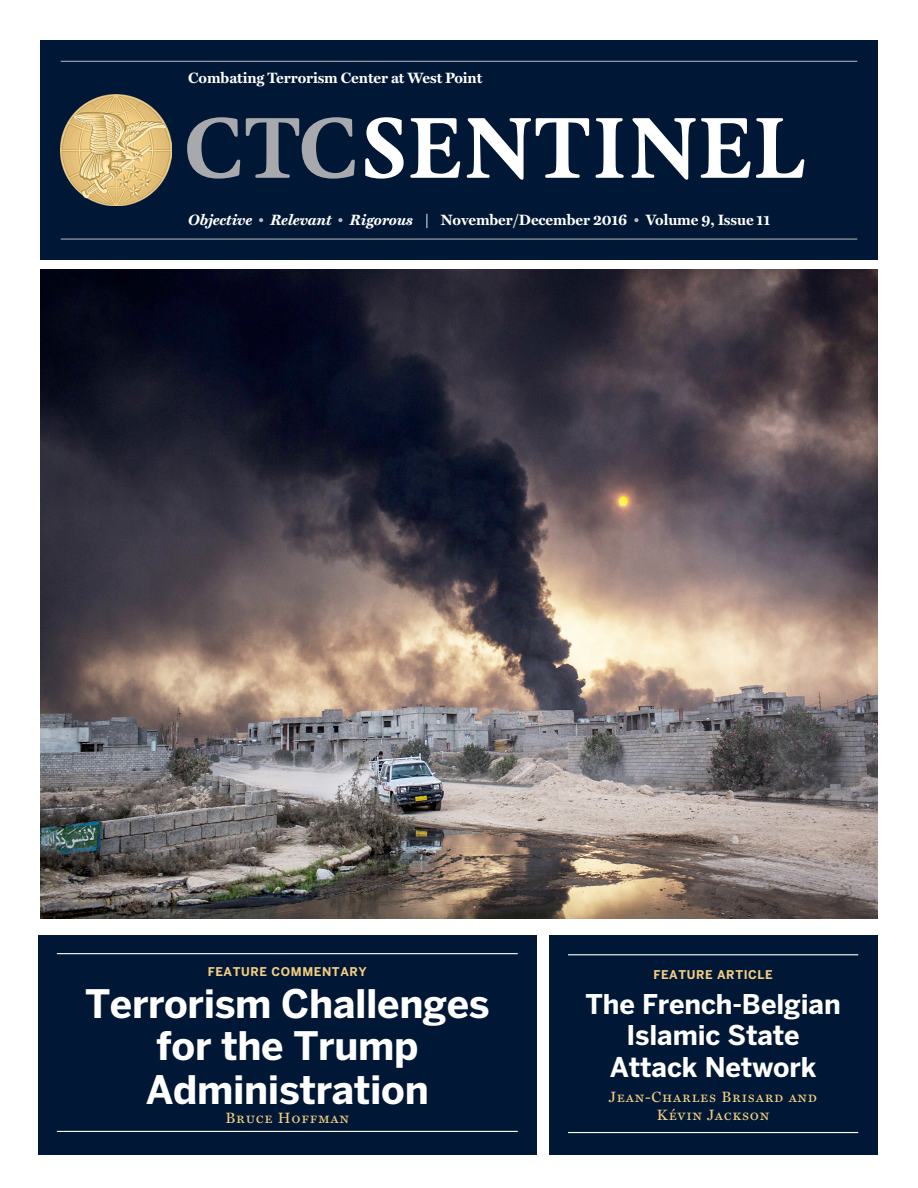
<style>
.page{position:relative;width:918px;height:1188px;background:#fff}
.page>*{position:absolute;margin:0;border:0;box-sizing:border-box;transform-origin:0 0}
.t1{font:700 39px/42.8px "Benton Sans";letter-spacing:-.01em;color:#fff;text-align:center}
.t2{font:700 27px/31.5px "Benton Sans";letter-spacing:-.005em;color:#fff;text-align:center}
.t3{font:700 15px "Miller Text";letter-spacing:-.005em;color:#fff}
.t4{font:15px/18px "Miller Text Roman SC";letter-spacing:.05em;color:#f3cd82;text-align:center}
.t5{font:700 12px "Benton Sans";letter-spacing:.05em;color:#f3cd82}
.s1{font-style:italic}
.s2{font-weight:400;color:#bcbdc0}
</style>
<div class="page">
<div style="left:40px;top:40px;width:837px;height:219px;background:#001835"></div>
<img style="left:61px;top:95px;width:111px;height:111px">
<svg style="left:365px;top:117px;width:439px;height:63px"></svg>
<svg style="left:187px;top:117px;width:168px;height:62px"></svg>
<hr style="left:61px;top:238px;width:796px;height:2px;background:#a8a9ad">
<hr style="left:61px;top:61px;width:796px;height:1px;background:#a8a9ad">
<img style="left:40px;top:270px;width:838px;height:648px">
<div style="left:38px;top:935px;width:498px;height:219px;background:#001835"></div>
<hr style="left:57px;top:953px;width:461px;height:1px;background:#fff">
<hr style="left:57px;top:1131px;width:461px;height:1px;background:#fff">
<div style="left:549px;top:935px;width:329px;height:219px;background:#001835"></div>
<hr style="left:568px;top:954px;width:290px;height:1px;background:#fff">
<hr style="left:568px;top:1132px;width:290px;height:1px;background:#fff">
<p class="t3" style="left:188px;top:69px;width:296px">Combating Terrorism Center at West Point</p>
<p class="t3" style="left:188px;top:211px;width:583px"><span class="s1">Objective</span> <span class="s2">•</span> <span class="s1">Relevant</span> <span class="s2">•</span> <span class="s1">Rigorous |</span> November/December 2016 <span class="s2">•</span> Volume 9, Issue 11</p>
<p class="t5" style="left:208px;top:965px;width:161px">FEATURE COMMENTARY</p>
<h1 class="t1" style="left:85px;top:982px;width:406px">Terrorism Challenges for the Trump<br>Administration</h1>
<p class="t4" style="left:225px;top:1109px;width:125px">Bruce Hoffman</p>
<p class="t5" style="left:653px;top:968px;width:121px">FEATURE ARTICLE</p>
<h2 class="t2" style="left:586px;top:988px;width:257px">The French-Belgian<br>Islamic State<br>Attack Network</h2>
<p class="t4" style="left:609px;top:1088px;width:210px">Jean-Charles Brisard and<br>Kévin Jackson</p>
</div>
